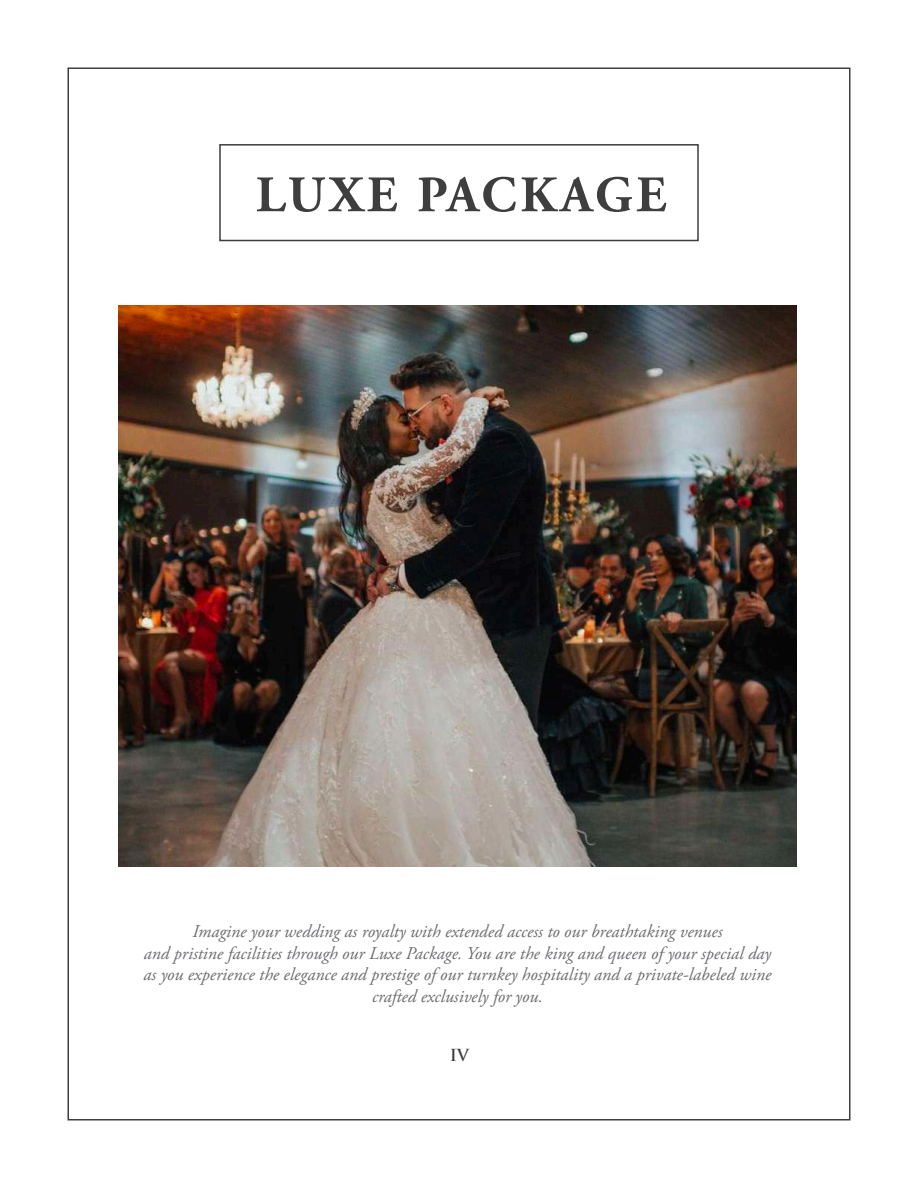
<style>
.page{position:relative;width:918px;height:1188px;background:#fff}
.page>*{position:absolute;margin:0;border:0;box-sizing:border-box;transform-origin:0 0}
.t1{font:700 51px "Adobe Garamond Pro";letter-spacing:.075em;color:#3e3e3f}
.t2{font:italic 18px/21.6px "Adobe Garamond Pro";color:#6c6d70;text-align:center}
.t3{font:700 16.2px "Trajan Pro";color:#3e3e3f}
</style>
<div class="page">
<div style="left:219px;top:144px;width:480px;height:97px;border:2px solid #3e3e3f"></div>
<img style="left:119px;top:305px;width:677px;height:561px">
<h1 class="t1" style="left:256px;top:165px;width:412px">LUXE PACKAGE</h1>
<p class="t2" style="left:144px;top:921px;width:629px">Imagine your wedding as royalty with extended access to our breathtaking venues<br>and pristine facilities through our Luxe Package. You are the king and queen of your special day as you experience the elegance and prestige of our turnkey hospitality and a private-labeled wine crafted exclusively for you.</p>
<p class="t3" style="left:450px;top:1045px;width:21px">IV</p>
</div>
